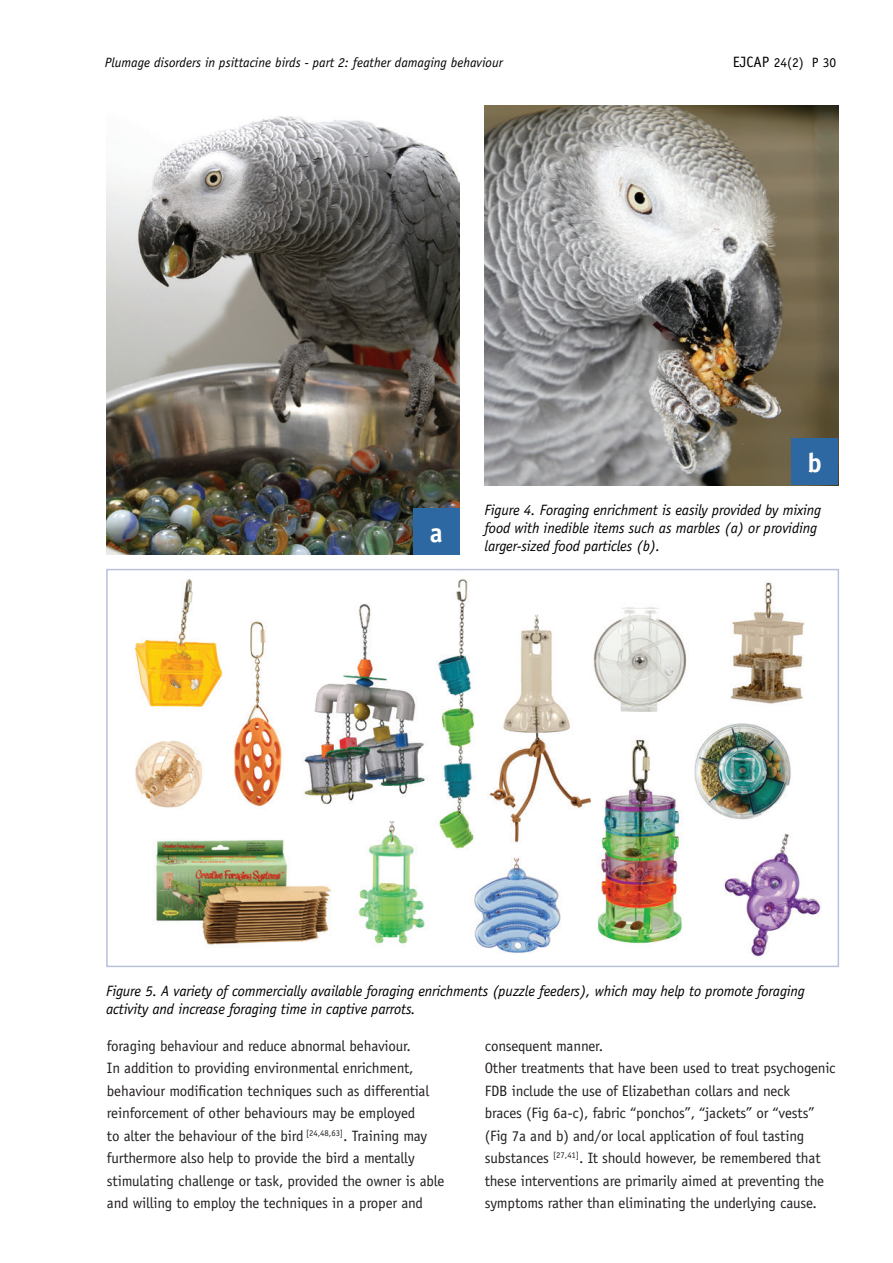
<style>
.page{position:relative;width:893px;height:1263px;background:#fff}
.page>*{position:absolute;margin:0;border:0;box-sizing:border-box;transform-origin:0 0}
.t1{font:700 27px "Officina Sans";color:#fff}
.t2{font:15px/22.5px "Officina Sans";letter-spacing:-.01em;color:#231f20}
.t3{font:italic 15px/18px "Officina Sans";letter-spacing:-.01em;color:#000}
.t4{font:italic 13.5px "Officina Sans";color:#000}
.t5{font:13.5px "Officina Sans";color:#000}
.s1{font-size:15px}
</style>
<div class="page">
<img style="left:134px;top:578px;width:687px;height:379px">
<div style="left:106px;top:569px;width:733px;height:398px;border:2px solid #b8c1db"></div>
<img style="left:106px;top:116px;width:354px;height:439px">
<div style="left:413px;top:508px;width:47px;height:47px;background:#2e68a2"></div>
<img style="left:485px;top:106px;width:353px;height:379px">
<div style="left:791px;top:438px;width:47px;height:47px;background:#2e68a2"></div>
<p class="t4" style="left:105px;top:54px;width:399px">Plumage disorders in psittacine birds - part 2: feather damaging behaviour</p>
<p class="t5" style="left:733px;top:54px;width:105px"><span class="s1">EJCAP</span> 24(2) P 30</p>
<h1 class="t1" style="left:430px;top:516px;width:14px">a</h1>
<h1 class="t1" style="left:808px;top:446px;width:16px">b</h1>
<p class="t3" style="left:485px;top:501px;width:338px">Figure 4. Foraging enrichment is easily provided by mixing food with inedible items such as marbles (a) or providing larger-sized food particles (b).</p>
<p class="t3" style="left:106px;top:982px;width:700px">Figure 5. A variety of commercially available foraging enrichments (puzzle feeders), which may help to promote foraging activity and increase foraging time in captive parrots.</p>
<p class="t2" style="left:107px;top:1034px;width:339px">foraging behaviour and reduce abnormal behaviour.<br>In addition to providing environmental enrichment, behaviour modification techniques such as differential reinforcement of other behaviours may be employed<br>to alter the behaviour of the bird <sup>[24,48,63]</sup>. Training may furthermore also help to provide the bird a mentally stimulating challenge or task, provided the owner is able and willing to employ the techniques in a proper and</p>
<p class="t2" style="left:485px;top:1034px;width:352px">consequent manner.<br>Other treatments that have been used to treat psychogenic FDB include the use of Elizabethan collars and neck<br>braces (Fig 6a-c), fabric “ponchos”, “jackets” or “vests” (Fig 7a and b) and/or local application of foul tasting substances <sup>[27,41]</sup>. It should however, be remembered that these interventions are primarily aimed at preventing the symptoms rather than eliminating the underlying cause.</p>
</div>
